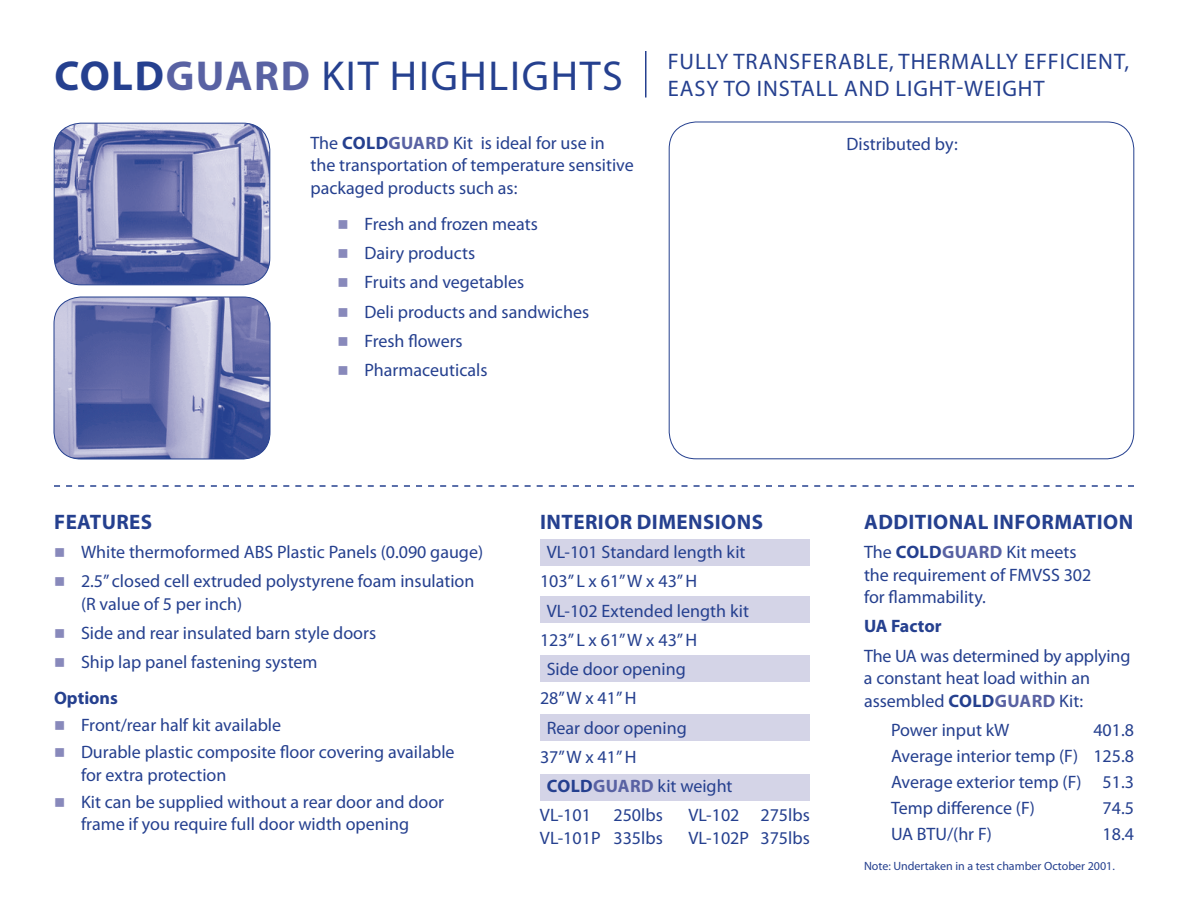
<style>
.page{position:relative;width:1188px;height:918px;background:#fff}
.page>*{position:absolute;margin:0;border:0;box-sizing:border-box;transform-origin:0 0}
.t1{font:42px "Myriad Pro";letter-spacing:.04em;color:#25408f}
.t2{font:22.5px/27px "Myriad Pro";letter-spacing:.04em;color:#25408f}
.t3{font:700 21px "Myriad Pro";letter-spacing:.02em;color:#25408f}
.t4{font:18px/22.5px "Myriad Pro";color:#25408f}
.t5{font:18px "Myriad";color:#25408f}
.t6{font:700 18px "Myriad Pro";letter-spacing:-.005em;color:#25408f}
.t7{font:12px "Myriad Pro";color:#25408f}
.s1{font-weight:700}
.s2{font-weight:700;color:#5962a3}
.s3{color:#8889bb}
</style>
<div class="page">
<hr style="left:645px;top:51px;width:1px;height:47px;background:#25408f">
<svg style="left:54px;top:485px;width:1080px;height:2px"></svg>
<div style="left:540px;top:539px;width:270px;height:27px;background:#d4d4e7"></div>
<div style="left:540px;top:596px;width:270px;height:27px;background:#d4d4e7"></div>
<div style="left:540px;top:655px;width:270px;height:27px;background:#d4d4e7"></div>
<div style="left:540px;top:714px;width:270px;height:27px;background:#d4d4e7"></div>
<div style="left:540px;top:774px;width:270px;height:27px;background:#d4d4e7"></div>
<svg style="left:54px;top:123px;width:216px;height:162px;background:#7d86b8"></svg>
<svg style="left:54px;top:297px;width:216px;height:162px;background:#7982b6"></svg>
<svg style="left:669px;top:122px;width:465px;height:337px"></svg>
<h1 class="t1" style="left:54px;top:53px;width:570px"><span class="s1">COLD</span><span class="s2">GUARD</span> KIT HIGHLIGHTS</h1>
<p class="t2" style="left:668px;top:49px;width:463px">FULLY TRANSFERABLE, THERMALLY EFFICIENT,<br>EASY TO INSTALL AND LIGHT-WEIGHT</p>
<p class="t4" style="left:310px;top:132px;width:325px">The <span class="s1">COLD</span><span class="s2">GUARD</span> Kit is ideal for use in the transportation of temperature sensitive packaged products such as:</p>
<p class="t4" style="left:338px;top:213px;width:202px"><span class="s3">■</span> Fresh and frozen meats</p>
<p class="t4" style="left:338px;top:242px;width:139px"><span class="s3">■</span> Dairy products</p>
<p class="t4" style="left:338px;top:271px;width:188px"><span class="s3">■</span> Fruits and vegetables</p>
<p class="t4" style="left:338px;top:301px;width:253px"><span class="s3">■</span> Deli products and sandwiches</p>
<p class="t4" style="left:338px;top:330px;width:127px"><span class="s3">■</span> Fresh flowers</p>
<p class="t4" style="left:338px;top:359px;width:151px"><span class="s3">■</span> Pharmaceuticals</p>
<p class="t5" style="left:846px;top:135px;width:113px">Distributed by:</p>
<p class="t3" style="left:54px;top:510px;width:100px">FEATURES</p>
<p class="t4" style="left:54px;top:541px;width:431px"><span class="s3">■</span> White thermoformed ABS Plastic Panels (0.090 gauge)</p>
<p class="t4" style="left:81px;top:570px;width:395px;text-indent:-27px"><span class="s3">■</span> 2.5” closed cell extruded polystyrene foam insulation (R value of 5 per inch)</p>
<p class="t4" style="left:54px;top:622px;width:324px"><span class="s3">■</span> Side and rear insulated barn style doors</p>
<p class="t4" style="left:54px;top:645px;width:265px;line-height:36px"><span class="s3">■</span> Ship lap panel fastening system<br><span class="s1">Options</span></p>
<p class="t4" style="left:54px;top:714px;width:229px"><span class="s3">■</span> Front/rear half kit available</p>
<p class="t4" style="left:81px;top:741px;width:375px;text-indent:-27px"><span class="s3">■</span> Durable plastic composite floor covering available for extra protection</p>
<p class="t4" style="left:54px;top:791px;width:392px;text-align:center"><span class="s3">■</span> Kit can be supplied without a rear door and door frame if you require full door width opening</p>
<p class="t3" style="left:540px;top:510px;width:224px">INTERIOR DIMENSIONS</p>
<p class="t4" style="left:547px;top:541px;width:200px">VL-101 Standard length kit</p>
<p class="t4" style="left:540px;top:570px;width:159px">103” L x 61” W x 43” H</p>
<p class="t4" style="left:547px;top:600px;width:204px">VL-102 Extended length kit</p>
<p class="t4" style="left:540px;top:629px;width:159px">123” L x 61” W x 43” H</p>
<p class="t4" style="left:547px;top:658px;width:141px">Side door opening</p>
<p class="t4" style="left:540px;top:687px;width:98px">28” W x 41” H</p>
<p class="t4" style="left:547px;top:717px;width:142px">Rear door opening</p>
<p class="t4" style="left:540px;top:746px;width:98px">37” W x 41” H</p>
<p class="t4" style="left:547px;top:775px;width:187px"><span class="s1">COLD</span><span class="s2">GUARD</span> kit weight</p>
<p class="t4" style="left:540px;top:804px;width:124px">VL-101 250lbs</p>
<p class="t4" style="left:688px;top:804px;width:123px">VL-102 275lbs</p>
<p class="t4" style="left:540px;top:827px;width:124px">VL-101P 335lbs</p>
<p class="t4" style="left:688px;top:827px;width:123px">VL-102P 375lbs</p>
<p class="t3" style="left:864px;top:510px;width:271px">ADDITIONAL INFORMATION</p>
<p class="t4" style="left:864px;top:541px;width:229px">The <span class="s1">COLD</span><span class="s2">GUARD</span> Kit meets the requirement of FMVSS 302 for flammability.</p>
<p class="t6" style="left:864px;top:616px;width:79px">UA Factor</p>
<p class="t4" style="left:864px;top:645px;width:268px">The UA was determined by applying a constant heat load within an assembled <span class="s1">COLD</span><span class="s2">GUARD</span> Kit:</p>
<p class="t4" style="left:891px;top:719px;width:120px">Power input kW</p>
<p class="t4" style="left:891px;top:717px;width:244px;line-height:26px;text-align:justify;text-indent:202px">401.8<br>Average interior temp (F) 125.8<br>Average exterior temp (F) 51.3<br>Temp difference (F)</p>
<p class="t4" style="left:1103px;top:797px;width:33px">74.5</p>
<p class="t4" style="left:891px;top:823px;width:102px">UA BTU/(hr F)</p>
<p class="t4" style="left:1103px;top:823px;width:33px">18.4</p>
<p class="t7" style="left:864px;top:859px;width:252px">Note: Undertaken in a test chamber October 2001.</p>
</div>
